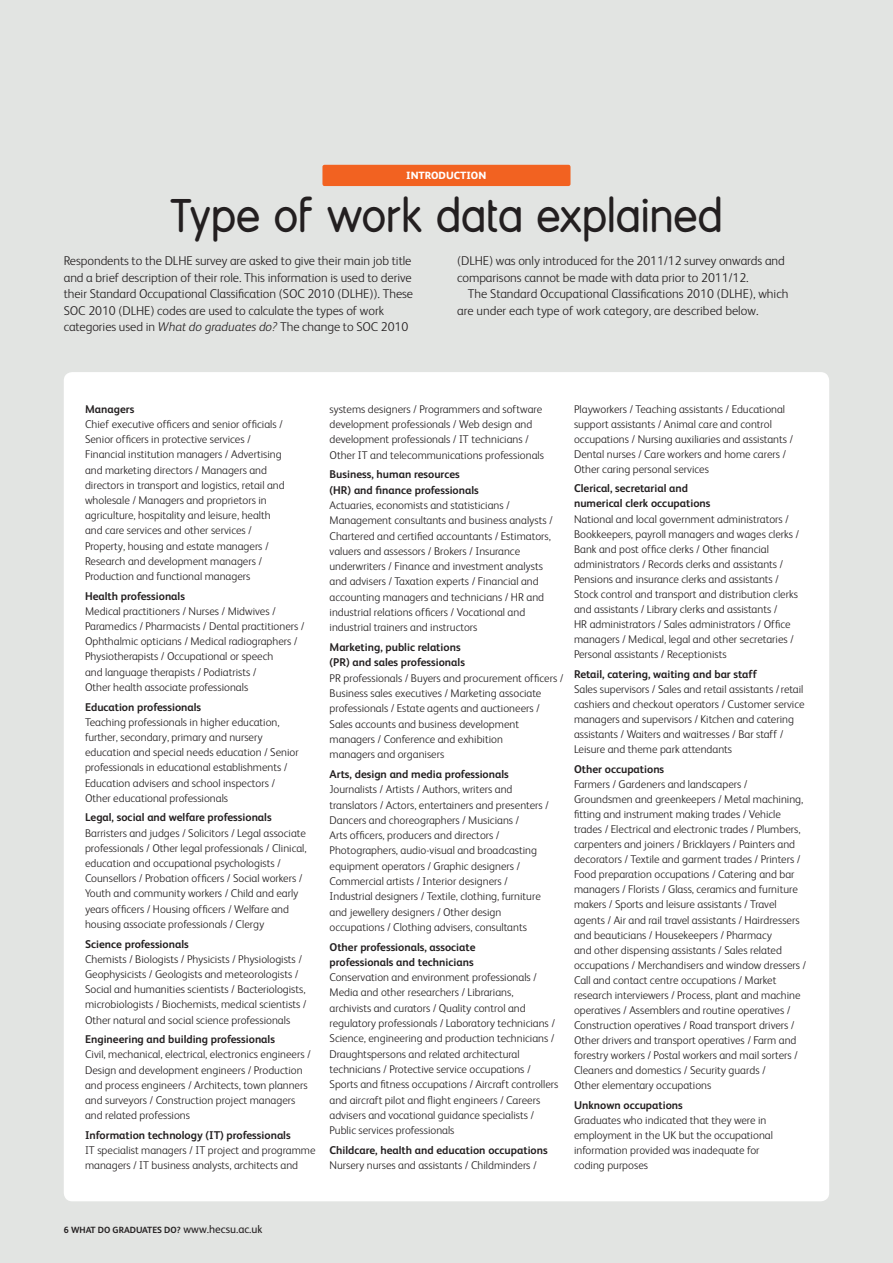
<style>
.page{position:relative;width:893px;height:1263px;background:#e2e4e2}
.page>*{position:absolute;margin:0;border:0;box-sizing:border-box;transform-origin:0 0}
.t1{font:45px "Nesimplifiedfullfont";color:#231f20}
.t2{font:300 12.75px/16.5px "FS Albert";letter-spacing:-.005em;color:#231f20}
.t3{font:300 11.25px/15.1px "FS Albert";color:#231f20}
.t4{font:700 11.25px/15.3px "FS Albert";color:#231f20}
.t5{font:800 10.5px "FS Albert";color:#fff}
.t6{font:700 9px "FS Albert";color:#231f20}
.s1{font-style:italic}
.s2{font-weight:400;font-size:11.25px}
</style>
<div class="page">
<div style="left:64px;top:372px;width:765px;height:829px;background:#fff;border-radius:9px"></div>
<div style="left:322px;top:165px;width:248px;height:21px;background:#f26221;border-radius:2px"></div>
<p class="t5" style="left:406px;top:169px;width:82px">INTRODUCTION</p>
<h1 class="t1" style="left:170px;top:190px;width:554px">Type of work data explained</h1>
<p class="t2" style="left:64px;top:252px;width:351px">Respondents to the DLHE survey are asked to give their main job title and a brief description of their role. This information is used to derive their Standard Occupational Classification (SOC 2010 (DLHE)). These SOC 2010 (DLHE) codes are used to calculate the types of work categories used in <span class="s1">What do graduates do?</span> The change to SOC 2010</p>
<p class="t2" style="left:457px;top:252px;width:329px">(DLHE) was only introduced for the 2011/12 survey onwards and comparisons cannot be made with data prior to 2011/12.</p>
<p class="t2" style="left:457px;top:285px;width:333px;text-indent:11px">The Standard Occupational Classifications 2010 (DLHE), which are under each type of work category, are described below.</p>
<p class="t4" style="left:85px;top:401px;width:51px">Managers</p>
<p class="t3" style="left:85px;top:416px;width:201px">Chief executive officers and senior officials / Senior officers in protective services / Financial institution managers / Advertising and marketing directors / Managers and directors in transport and logistics, retail and wholesale / Managers and proprietors in agriculture, hospitality and leisure, health and care services and other services / Property, housing and estate managers / Research and development managers / Production and functional managers</p>
<p class="t4" style="left:85px;top:588px;width:101px">Health professionals</p>
<p class="t3" style="left:85px;top:603px;width:221px">Medical practitioners / Nurses / Midwives / Paramedics / Pharmacists / Dental practitioners / Ophthalmic opticians / Medical radiographers / Physiotherapists / Occupational or speech<br>and language therapists / Podiatrists /<br>Other health associate professionals</p>
<p class="t4" style="left:85px;top:699px;width:118px">Education professionals</p>
<p class="t3" style="left:85px;top:714px;width:215px">Teaching professionals in higher education, further, secondary, primary and nursery education and special needs education / Senior professionals in educational establishments / Education advisers and school inspectors / Other educational professionals</p>
<p class="t4" style="left:85px;top:810px;width:188px">Legal, social and welfare professionals</p>
<p class="t3" style="left:85px;top:825px;width:223px">Barristers and judges / Solicitors / Legal associate professionals / Other legal professionals / Clinical, education and occupational psychologists / Counsellors / Probation officers / Social workers / Youth and community workers / Child and early years officers / Housing officers / Welfare and housing associate professionals / Clergy</p>
<p class="t4" style="left:85px;top:936px;width:105px">Science professionals</p>
<p class="t3" style="left:85px;top:951px;width:223px">Chemists / Biologists / Physicists / Physiologists / Geophysicists / Geologists and meteorologists / Social and humanities scientists / Bacteriologists, microbiologists / Biochemists, medical scientists / Other natural and social science professionals</p>
<p class="t4" style="left:85px;top:1032px;width:191px">Engineering and building professionals</p>
<p class="t3" style="left:85px;top:1047px;width:227px">Civil, mechanical, electrical, electronics engineers / Design and development engineers / Production and process engineers / Architects, town planners and surveyors / Construction project managers and related professions</p>
<p class="t4" style="left:85px;top:1127px;width:207px">Information technology (IT) professionals</p>
<p class="t3" style="left:85px;top:1143px;width:232px">IT specialist managers / IT project and programme managers / IT business analysts, architects and</p>
<p class="t3" style="left:330px;top:401px;width:216px">systems designers / Programmers and software development professionals / Web design and development professionals / IT technicians / Other IT and telecommunications professionals</p>
<p class="t4" style="left:330px;top:467px;width:151px">Business, human resources (HR) and finance professionals</p>
<p class="t3" style="left:330px;top:497px;width:225px">Actuaries, economists and statisticians / Management consultants and business analysts / Chartered and certified accountants / Estimators, valuers and assessors / Brokers / Insurance underwriters / Finance and investment analysts and advisers / Taxation experts / Financial and accounting managers and technicians / HR and industrial relations officers / Vocational and industrial trainers and instructors</p>
<p class="t4" style="left:330px;top:639px;width:137px">Marketing, public relations (PR) and sales professionals</p>
<p class="t3" style="left:330px;top:670px;width:235px">PR professionals / Buyers and procurement officers / Business sales executives / Marketing associate professionals / Estate agents and auctioneers / Sales accounts and business development managers / Conference and exhibition<br>managers and organisers</p>
<p class="t4" style="left:330px;top:766px;width:181px">Arts, design and media professionals</p>
<p class="t3" style="left:330px;top:782px;width:221px">Journalists / Artists / Authors, writers and translators / Actors, entertainers and presenters / Dancers and choreographers / Musicians /<br>Arts officers, producers and directors / Photographers, audio-visual and broadcasting equipment operators / Graphic designers / Commercial artists / Interior designers / Industrial designers / Textile, clothing, furniture and jewellery designers / Other design occupations / Clothing advisers, consultants</p>
<p class="t4" style="left:330px;top:939px;width:147px">Other professionals, associate professionals and technicians</p>
<p class="t3" style="left:330px;top:969px;width:230px">Conservation and environment professionals / Media and other researchers / Librarians,<br>archivists and curators / Quality control and regulatory professionals / Laboratory technicians / Science, engineering and production technicians / Draughtspersons and related architectural technicians / Protective service occupations / Sports and fitness occupations / Aircraft controllers and aircraft pilot and flight engineers / Careers advisers and vocational guidance specialists / Public services professionals</p>
<p class="t4" style="left:330px;top:1142px;width:220px">Childcare, health and education occupations</p>
<p class="t3" style="left:330px;top:1158px;width:209px">Nursery nurses and assistants / Childminders /</p>
<p class="t3" style="left:574px;top:401px;width:221px">Playworkers / Teaching assistants / Educational support assistants / Animal care and control occupations / Nursing auxiliaries and assistants / Dental nurses / Care workers and home carers / Other caring personal services</p>
<p class="t4" style="left:574px;top:481px;width:138px">Clerical, secretarial and numerical clerk occupations</p>
<p class="t3" style="left:574px;top:511px;width:227px">National and local government administrators / Bookkeepers, payroll managers and wages clerks / Bank and post office clerks / Other financial administrators / Records clerks and assistants / Pensions and insurance clerks and assistants / Stock control and transport and distribution clerks and assistants / Library clerks and assistants /<br>HR administrators / Sales administrators / Office managers / Medical, legal and other secretaries / Personal assistants / Receptionists</p>
<p class="t4" style="left:574px;top:666px;width:184px">Retail, catering, waiting and bar staff</p>
<p class="t3" style="left:574px;top:681px;width:232px">Sales supervisors / Sales and retail assistants / retail cashiers and checkout operators / Customer service managers and supervisors / Kitchen and catering assistants / Waiters and waitresses / Bar staff / Leisure and theme park attendants</p>
<p class="t4" style="left:574px;top:761px;width:92px">Other occupations</p>
<p class="t3" style="left:574px;top:776px;width:234px">Farmers / Gardeners and landscapers / Groundsmen and greenkeepers / Metal machining, fitting and instrument making trades / Vehicle trades / Electrical and electronic trades / Plumbers, carpenters and joiners / Bricklayers / Painters and decorators / Textile and garment trades / Printers / Food preparation occupations / Catering and bar managers / Florists / Glass, ceramics and furniture makers / Sports and leisure assistants / Travel agents / Air and rail travel assistants / Hairdressers and beauticians / Housekeepers / Pharmacy<br>and other dispensing assistants / Sales related occupations / Merchandisers and window dressers / Call and contact centre occupations / Market research interviewers / Process, plant and machine operatives / Assemblers and routine operatives / Construction operatives / Road transport drivers / Other drivers and transport operatives / Farm and forestry workers / Postal workers and mail sorters / Cleaners and domestics / Security guards /<br>Other elementary occupations</p>
<p class="t4" style="left:574px;top:1097px;width:110px">Unknown occupations</p>
<p class="t3" style="left:574px;top:1112px;width:200px">Graduates who indicated that they were in employment in the UK but the occupational information provided was inadequate for coding purposes</p>
<p class="t6" style="left:64px;top:1225px;width:200px">6 WHAT DO GRADUATES DO? <span class="s2">www.hecsu.ac.uk</span></p>
</div>
